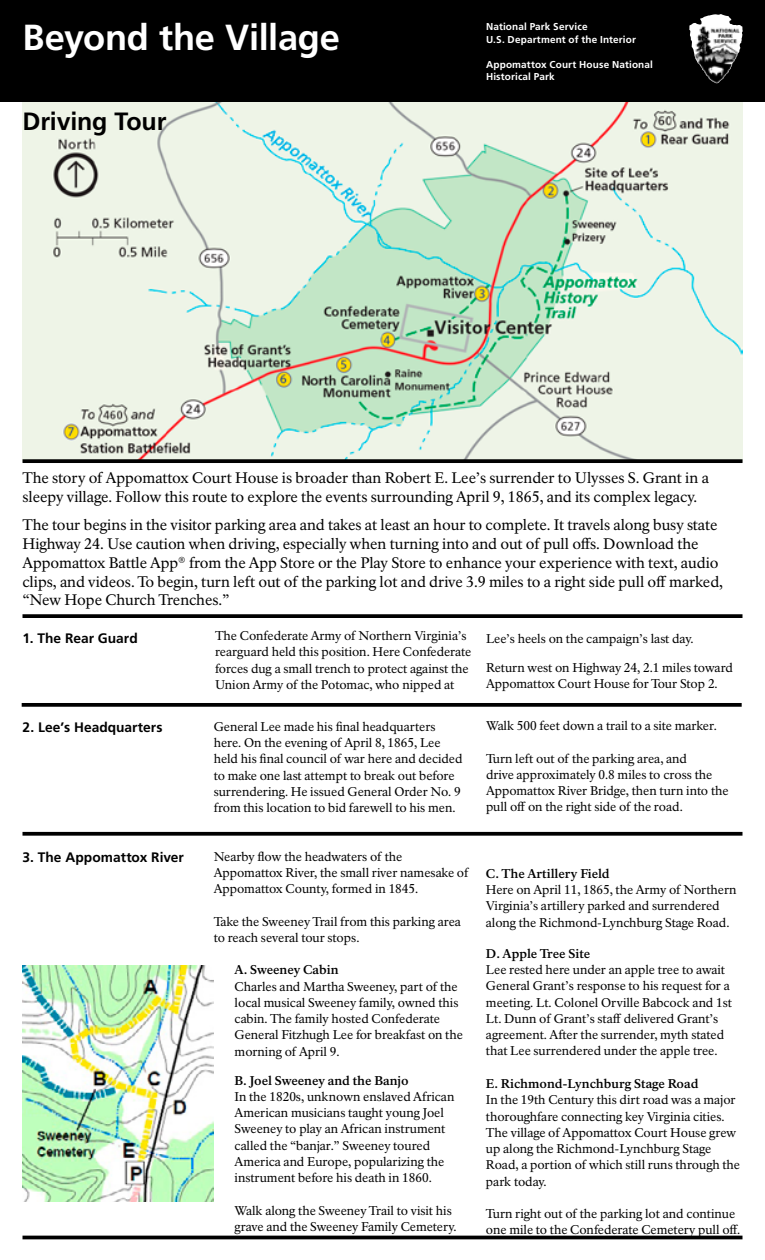
<style>
.page{position:relative;width:765px;height:1260px;background:#fff}
.page>*{position:absolute;margin:0;border:0;box-sizing:border-box;transform-origin:0 0}
.t1{font:700 36.25px "Frutiger LT Std";letter-spacing:-.005em;color:#fff}
.t2{font:700 25px "Frutiger LT Std";letter-spacing:-.01em;color:#000}
.t3{font:15px/18.8px "NPS Rawlinson OT";letter-spacing:-.005em;color:#000}
.t4{font:700 13.75px "Frutiger LT Std";color:#000}
.t5{font:12.5px/16.2px "NPS Rawlinson OT";letter-spacing:-.005em;color:#000}
.t6{font:700 12.5px "NPS Rawlinson OT";letter-spacing:-.005em;color:#000}
.t7{font:700 10px/12.5px "Frutiger LT Std";letter-spacing:.015em;color:#fff}
</style>
<div class="page">
<svg style="left:22px;top:614px;width:720px;height:4px;background:#0f0f0f"></svg>
<svg style="left:22px;top:703px;width:720px;height:4px;background:#101010"></svg>
<svg style="left:22px;top:832px;width:720px;height:4px;background:#161616"></svg>
<img style="left:23px;top:101px;width:719px;height:358px">
<svg style="left:23px;top:459px;width:720px;height:4px;background:#0f100f"></svg>
<hr style="left:22px;top:1236px;width:720px;height:3px;background:#000">
<div style="left:0;top:0;width:765px;height:101px;background:#000"></div>
<img style="left:689px;top:14px;width:38px;height:69px">
<img style="left:22px;top:966px;width:192px;height:236px">
<p class="t1" style="left:22px;top:16px;width:319px">Beyond the Village</p>
<p class="t7" style="left:486px;top:20px;width:151px">National Park Service<br>U.S. Department of the Interior</p>
<p class="t7" style="left:486px;top:58px;width:168px">Appomattox Court House National<br>Historical Park</p>
<h1 class="t2" style="left:22px;top:107px;width:145px">Driving Tour</h1>
<p class="t3" style="left:22px;top:468px;width:688px">The story of Appomattox Court House is broader than Robert E. Lee’s surrender to Ulysses S. Grant in a sleepy village. Follow this route to explore the events surrounding April 9, 1865, and its complex legacy.</p>
<p class="t3" style="left:22px;top:516px;width:702px">The tour begins in the visitor parking area and takes at least an hour to complete. It travels along busy state Highway 24. Use caution when driving, especially when turning into and out of pull ofs. Download the Appomattox Battle App® from the App Store or the Play Store to enhance your experience with text, audio clips, and videos. To begin, turn left out of the parking lot and drive 3.9 miles to a right side pull of marked, “New Hope Church Trenches.”</p>
<h1 class="t4" style="left:22px;top:631px;width:117px">1. The Rear Guard</h1>
<p class="t5" style="left:215px;top:628px;width:253px">The Confederate Army of Northern Virginia’s</p>
<p class="t5" style="left:486px;top:631px;width:209px">Lee’s heels on the campaign’s last day.</p>
<p class="t5" style="left:215px;top:644px;width:258px">rearguard held this position. Here Confederate forces dug a small trench to protect against the</p>
<p class="t5" style="left:486px;top:660px;width:248px">Return west on Highway 24, 2.1 miles toward</p>
<p class="t5" style="left:215px;top:676px;width:241px">Union Army of the Potomac, who nipped at</p>
<p class="t5" style="left:486px;top:676px;width:233px">Appomattox Court House for Tour Stop 2.</p>
<h4 class="t4" style="left:22px;top:719px;width:142px">2. Lee’s Headquarters</h4>
<p class="t5" style="left:214px;top:719px;width:250px">General Lee made his fnal headquarters here. On the evening of April 8, 1865, Lee held his fnal council of war here and decided to make one last attempt to break out before surrendering. He issued General Order No. 9 from this location to bid farewell to his men.</p>
<p class="t5" style="left:486px;top:718px;width:232px">Walk 500 feet down a trail to a site marker.</p>
<p class="t5" style="left:486px;top:750px;width:244px">Turn left out of the parking area, and<br>drive approximately 0.8 miles to cross the Appomattox River Bridge, then turn into the pull of on the right side of the road.</p>
<h1 class="t4" style="left:22px;top:849px;width:163px">3. The Appomattox River</h1>
<p class="t5" style="left:214px;top:848px;width:257px">Nearby fow the headwaters of the<br>Appomattox River, the small river namesake of<br>Appomattox County, formed in 1845.</p>
<p class="t5" style="left:214px;top:913px;width:249px">Take the Sweeney Trail from this parking area to reach several tour stops.</p>
<h5 class="t6" style="left:235px;top:962px;width:106px">A. Sweeney Cabin</h5>
<p class="t5" style="left:235px;top:978px;width:230px">Charles and Martha Sweeney, part of the local musical Sweeney family, owned this cabin. The family hosted Confederate General Fitzhugh Lee for breakfast on the morning of April 9.</p>
<h5 class="t6" style="left:235px;top:1073px;width:176px">B. Joel Sweeney and the Banjo</h5>
<p class="t5" style="left:235px;top:1089px;width:221px">In the 1820s, unknown enslaved African American musicians taught young Joel Sweeney to play an African instrument called the “banjar.” Sweeney toured America and Europe, popularizing the instrument before his death in 1860.</p>
<p class="t5" style="left:235px;top:1202px;width:224px">Walk along the Sweeney Trail to visit his grave and the Sweeney Family Cemetery.</p>
<h5 class="t6" style="left:486px;top:866px;width:125px">C. The Artillery Field</h5>
<p class="t5" style="left:486px;top:882px;width:252px">Here on April 11, 1865, the Army of Northern<br>Virginia’s artillery parked and surrendered along the Richmond-Lynchburg Stage Road.</p>
<h5 class="t6" style="left:486px;top:946px;width:106px">D. Apple Tree Site</h5>
<p class="t5" style="left:486px;top:962px;width:248px">Lee rested here under an apple tree to await General Grant’s response to his request for a meeting. Lt. Colonel Orville Babcock and 1st Lt. Dunn of Grant’s staf delivered Grant’s agreement. After the surrender, myth stated that Lee surrendered under the apple tree.</p>
<h5 class="t6" style="left:486px;top:1076px;width:214px">E. Richmond-Lynchburg Stage Road</h5>
<p class="t5" style="left:486px;top:1092px;width:256px">In the 19th Century this dirt road was a major thoroughfare connecting key Virginia cities.<br>The village of Appomattox Court House grew up along the Richmond-Lynchburg Stage Road, a portion of which still runs through the park today.</p>
<p class="t5" style="left:486px;top:1206px;width:256px">Turn right out of the parking lot and continue one mile to the Confederate Cemetery pull of.</p>
</div>
